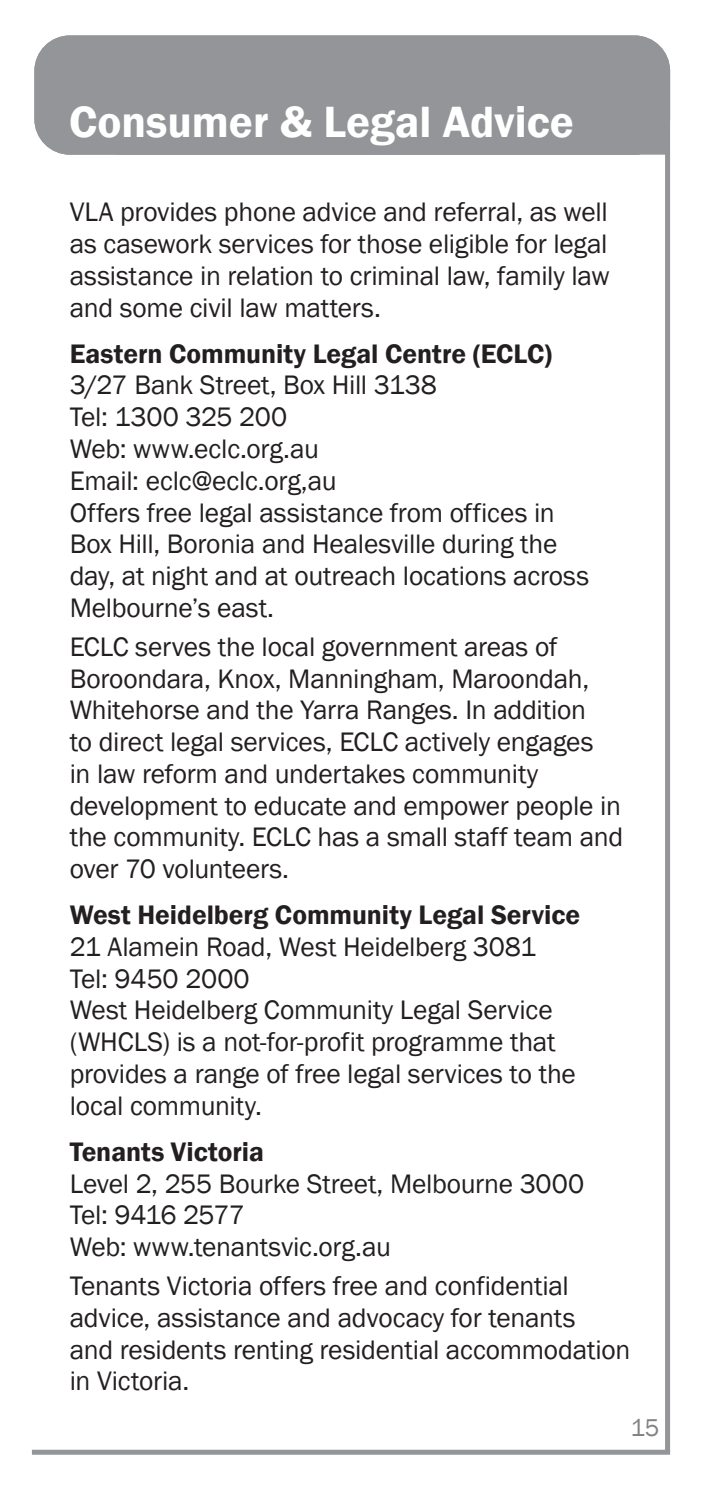
<style>
.page{position:relative;width:702px;height:1489px;background:#fff}
.page>*{position:absolute;margin:0;border:0;box-sizing:border-box;transform-origin:0 0}
.t1{font:600 45px "Franklin Gothic";color:#fff}
.t2{font:27.5px/31.8px "Franklin Gothic";letter-spacing:-.01em;color:#231f20}
.t3{font:600 27.5px "Franklin Gothic";color:#231f20}
.t4{font:25px "Franklin Gothic";color:#808285}
</style>
<div class="page">
<div style="left:34px;top:35px;width:636px;height:120px;background:#939598;border-radius:35px"></div>
<div style="left:665px;top:69px;width:5px;height:1382px;background:#939598"></div>
<div style="left:32px;top:1449px;width:638px;height:5px;background:#939598"></div>
<h1 class="t1" style="left:69px;top:94px;width:506px">Consumer &amp; Legal Advice</h1>
<p class="t2" style="left:70px;top:197px;width:541px;text-align:justify">VLA provides phone advice and referral, as well as casework services for those eligible for legal assistance in relation to criminal law, family law and some civil law matters.</p>
<p class="t3" style="left:70px;top:336px;width:484px">Eastern Community Legal Centre (ECLC)</p>
<p class="t2" style="left:70px;top:370px;width:521px">3/27 Bank Street, Box Hill 3138<br>Tel: 1300 325 200<br>Web: www.eclc.org.au<br>Email: eclc@eclc.org,au<br>Offers free legal assistance from offices in<br>Box Hill, Boronia and Healesville during the day, at night and at outreach locations across<br>Melbourne’s east.</p>
<p class="t2" style="left:70px;top:631px;width:555px">ECLC serves the local government areas of Boroondara, Knox, Manningham, Maroondah, Whitehorse and the Yarra Ranges. In addition<br>to direct legal services, ECLC actively engages<br>in law reform and undertakes community development to educate and empower people in the community. ECLC has a small staff team and over 70 volunteers.</p>
<p class="t3" style="left:70px;top:898px;width:512px">West Heidelberg Community Legal Service</p>
<p class="t2" style="left:70px;top:931px;width:507px">21 Alamein Road, West Heidelberg 3081<br>Tel: 9450 2000<br>West Heidelberg Community Legal Service (WHCLS) is a not-for-profit programme that provides a range of free legal services to the local community.</p>
<p class="t3" style="left:70px;top:1134px;width:196px">Tenants Victoria</p>
<p class="t2" style="left:70px;top:1167px;width:516px">Level 2, 255 Bourke Street, Melbourne 3000<br>Tel: 9416 2577<br>Web: www.tenantsvic.org.au</p>
<p class="t2" style="left:70px;top:1270px;width:562px">Tenants Victoria offers free and confidential advice, assistance and advocacy for tenants<br>and residents renting residential accommodation in Victoria.</p>
<p class="t4" style="left:630px;top:1411px;width:30px">15</p>
</div>
